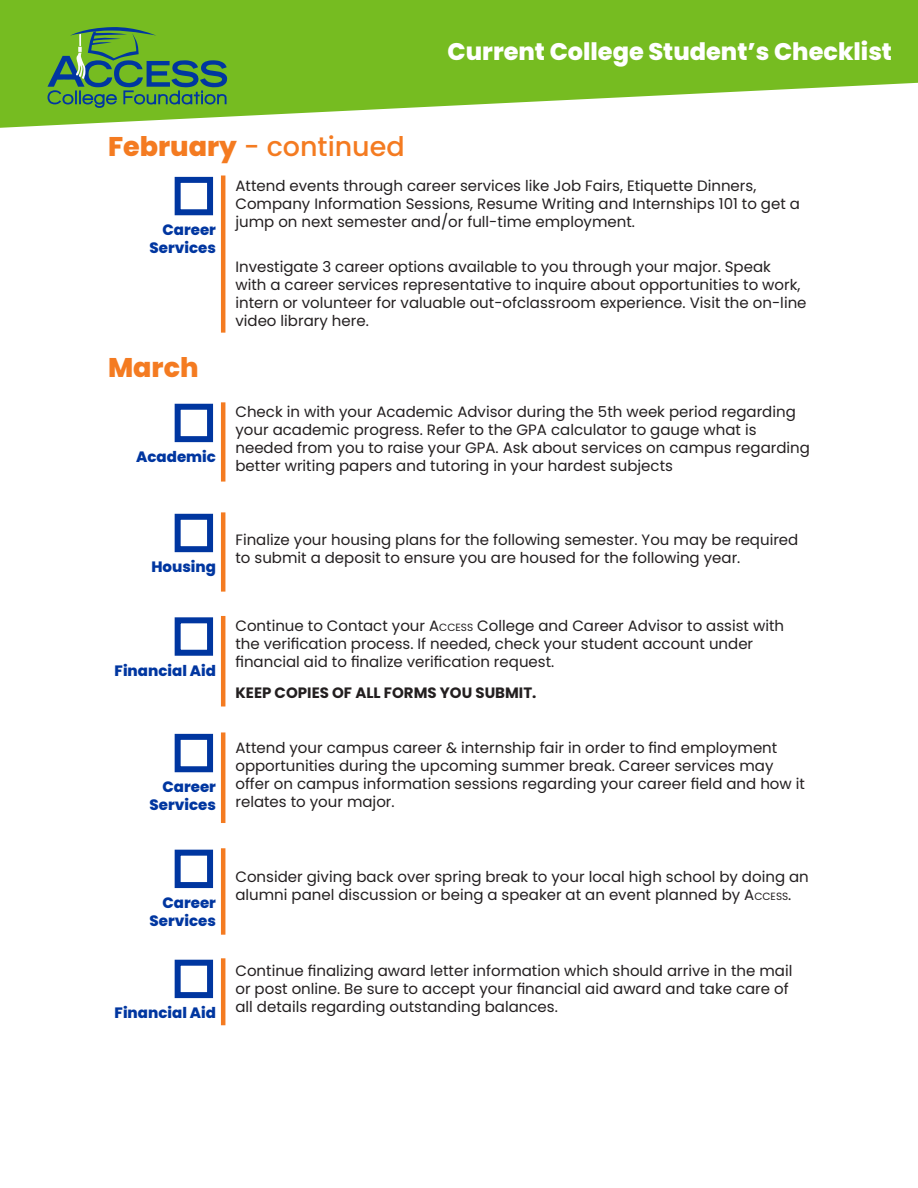
<style>
.page{position:relative;width:918px;height:1188px;background:#fff}
.page>*{position:absolute;margin:0;border:0;box-sizing:border-box;transform-origin:0 0}
.t1{font:500 27px "Poppins";color:#f47b21}
.t2{font:800 27px "Poppins";color:#f47b21}
.t3{font:800 24px "Poppins";color:#fff}
.t4{font:15px/18px "Poppins";color:#231f20}
.t5{font:800 15px/18px "Poppins";color:#0036a0;text-align:right}
.t6{font:700 15px "Poppins";color:#231f20}
.s1{font-weight:800}
.s2{font-style:inherit}
.s3{font-size:10.5px}
</style>
<div class="page">
<svg style="left:0;top:0;width:918px;height:128px;fill:#76bc21"></svg>
<svg style="left:48px;top:27px;width:179px;height:81px"></svg>
<hr style="left:221px;top:176px;width:4px;height:157px;background:#f47b21">
<hr style="left:221px;top:402px;width:4px;height:80px;background:#f47b21">
<hr style="left:221px;top:616px;width:4px;height:91px;background:#f47b21">
<hr style="left:221px;top:732px;width:4px;height:91px;background:#f47b21">
<hr style="left:221px;top:848px;width:4px;height:87px;background:#f47b21">
<hr style="left:221px;top:958px;width:4px;height:67px;background:#f47b21">
<hr style="left:221px;top:512px;width:4px;height:80px;background:#f47b21">
<div style="left:175px;top:177px;width:38px;height:38px;border:6px solid #0036a0"></div>
<div style="left:175px;top:404px;width:38px;height:38px;border:6px solid #0036a0"></div>
<div style="left:175px;top:617px;width:38px;height:39px;border:6px solid #0036a0"></div>
<div style="left:175px;top:734px;width:38px;height:38px;border:6px solid #0036a0"></div>
<div style="left:175px;top:850px;width:38px;height:38px;border:6px solid #0036a0"></div>
<div style="left:175px;top:960px;width:38px;height:38px;border:6px solid #0036a0"></div>
<div style="left:175px;top:514px;width:38px;height:38px;border:6px solid #0036a0"></div>
<p class="t1" style="left:108px;top:131px;width:298px"><span class="s1">February</span> - continued</p>
<p class="t3" style="left:448px;top:37px;width:446px">Current College Student’s Checklist</p>
<p class="t5" style="left:150px;top:221px;width:68px">Career<br>Services</p>
<p class="t2" style="left:108px;top:352px;width:92px">March</p>
<p class="t5" style="left:136px;top:448px;width:81px">Academic</p>
<p class="t4" style="left:235px;top:176px;width:566px">Attend events through career services like Job Fairs, Etiquette Dinners,<br>Company Information Sessions, Resume Writing and Internships 101 to get a jump on next semester and/or full-time employment.</p>
<p class="t4" style="left:235px;top:257px;width:573px">Investigate 3 career options available to you through your major. Speak<br>with a career services representative to inquire about opportunities to work, intern or volunteer for valuable out-ofclassroom experience. Visit the on-line video library here.</p>
<p class="t4" style="left:235px;top:403px;width:576px">Check in with your Academic Advisor during the 5th week period regarding your academic progress. Refer to the GPA calculator to gauge what is needed from you to raise your GPA. Ask about services on campus regarding better writing papers and tutoring in your hardest subjects</p>
<p class="t5" style="left:151px;top:558px;width:66px">Housing</p>
<p class="t5" style="left:115px;top:662px;width:103px">Financial Aid</p>
<p class="t5" style="left:150px;top:778px;width:68px">Career<br>Services</p>
<p class="t4" style="left:235px;top:531px;width:564px">Finalize your housing plans for the following semester. You may be required to submit a deposit to ensure you are housed for the following year.</p>
<p class="t4" style="left:235px;top:617px;width:550px">Continue to Contact your <span class="s2">A</span><span class="s3">CCESS</span> College and Career Advisor to assist with the verification process. If needed, check your student account under financial aid to finalize verification request.</p>
<p class="t6" style="left:235px;top:685px;width:303px">KEEP COPIES OF ALL FORMS YOU SUBMIT.</p>
<p class="t4" style="left:235px;top:739px;width:571px">Attend your campus career &amp; internship fair in order to find employment opportunities during the upcoming summer break. Career services may offer on campus information sessions regarding your career field and how it relates to your major.</p>
<p class="t5" style="left:150px;top:894px;width:68px">Career<br>Services</p>
<p class="t5" style="left:115px;top:1004px;width:103px">Financial Aid</p>
<p class="t4" style="left:235px;top:868px;width:575px">Consider giving back over spring break to your local high school by doing an alumni panel discussion or being a speaker at an event planned by <span class="s2">A</span><span class="s3">CCESS</span><span class="s2">.</span></p>
<p class="t4" style="left:235px;top:962px;width:559px">Continue finalizing award letter information which should arrive in the mail or post online. Be sure to accept your financial aid award and take care of all details regarding outstanding balances.</p>
</div>
